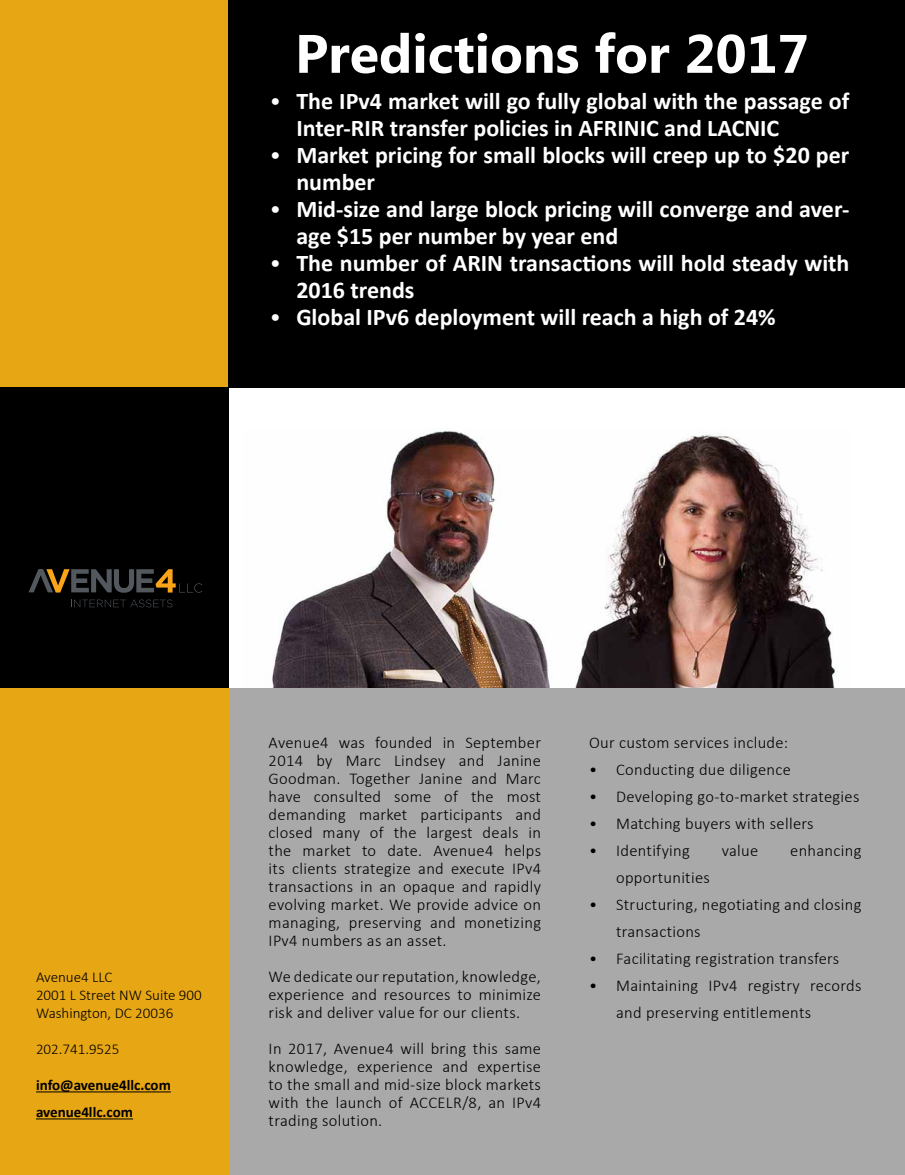
<style>
.page{position:relative;width:905px;height:1175px;background:#fff}
.page>*{position:absolute;margin:0;border:0;box-sizing:border-box;transform-origin:0 0}
.t1{font:700 54px "Ebrima";color:#fff}
.t2{font:700 24px/27px "Calibri";color:#fff}
.t3{font:300 16.5px/18px "Calibri";letter-spacing:.02em;color:#000;text-align:justify}
.t4{font:300 15px/18px "Calibri";color:#000}
.t5{font:700 15px/27px "Calibri";color:#000}
.s1{font-weight:300}
</style>
<div class="page">
<img style="left:272px;top:430px;width:566px;height:258px">
<div style="left:0;top:688px;width:904px;height:486px;background:#aaa9a9"></div>
<div style="left:0;top:0;width:228px;height:1174px;background:#e7a614"></div>
<hr style="left:36px;top:1091px;width:135px;height:1px;background:#000">
<hr style="left:36px;top:1118px;width:97px;height:1px;background:#000">
<div style="left:228px;top:0;width:676px;height:388px;background:#000"></div>
<div style="left:0;top:388px;width:228px;height:300px;background:#000"></div>
<svg style="left:29px;top:569px;width:173px;height:24px"></svg>
<svg style="left:71px;top:599px;width:101px;height:8px"></svg>
<h1 class="t1" style="left:295px;top:13px;width:515px">Predictions for 2017</h1>
<h2 class="t2" style="left:296px;top:87px;width:554px;text-indent:-27px"><span class="s1">•</span> The IPv4 market will go fully global with the passage of<br>Inter-RIR transfer policies in AFRINIC and LACNIC</h2>
<h2 class="t2" style="left:296px;top:141px;width:554px;text-indent:-27px"><span class="s1">•</span> Market pricing for small blocks will creep up to $20 per number</h2>
<h2 class="t2" style="left:296px;top:195px;width:554px;text-indent:-27px"><span class="s1">•</span> Mid-size and large block pricing will converge and aver&shy;age $15 per number by year end</h2>
<h2 class="t2" style="left:296px;top:249px;width:554px;text-indent:-27px"><span class="s1">•</span> The number of ARIN transactions will hold steady with<br>2016 trends</h2>
<h2 class="t2" style="left:269px;top:303px;width:508px"><span class="s1">•</span> Global IPv6 deployment will reach a high of 24%</h2>
<p class="t4" style="left:36px;top:968px;width:167px">Avenue4 LLC<br>2001 L Street NW Suite 900<br>Washington, DC 20036</p>
<p class="t4" style="left:36px;top:1040px;width:85px">202.741.9525</p>
<p class="t5" style="left:36px;top:1071px;width:136px">info@avenue4llc.com avenue4llc.com</p>
<p class="t3" style="left:268px;top:733px;width:274px">Avenue4 was founded in September 2014 by Marc Lindsey and Janine Goodman. Together Janine and Marc have consulted some of the most demanding market participants and closed many of the largest deals in the market to date. Avenue4 helps its clients strategize and execute IPv4 transactions in an opaque and rapidly evolving market. We provide advice on managing, preserving and monetizing IPv4 numbers as an asset.</p>
<p class="t3" style="left:268px;top:967px;width:274px">We dedicate our reputation, knowledge, experience and resources to minimize risk and deliver value for our clients.</p>
<p class="t3" style="left:268px;top:1039px;width:274px">In 2017, Avenue4 will bring this same knowledge, experience and expertise to the small and mid-size block markets with the launch of ACCELR/8, an IPv4 trading solution.</p>
<p class="t3" style="left:589px;top:733px;width:201px">Our custom services include:</p>
<p class="t3" style="left:589px;top:760px;width:203px">• Conducting due diligence</p>
<p class="t3" style="left:589px;top:787px;width:272px">• Developing go-to-market strategies</p>
<p class="t3" style="left:589px;top:814px;width:226px">• Matching buyers with sellers</p>
<p class="t3" style="left:589px;top:841px;width:102px">• Identifying</p>
<p class="t3" style="left:721px;top:841px;width:38px">value</p>
<p class="t3" style="left:790px;top:841px;width:73px">enhancing</p>
<p class="t3" style="left:616px;top:868px;width:95px">opportunities</p>
<p class="t3" style="left:616px;top:891px;width:247px;line-height:27px;text-indent:-27px">• Structuring, negotiating and closing transactions</p>
<p class="t3" style="left:589px;top:949px;width:252px">• Facilitating registration transfers</p>
<p class="t3" style="left:616px;top:972px;width:247px;line-height:27px;text-indent:-27px">• Maintaining IPv4 registry records and preserving entitlements</p>
</div>
